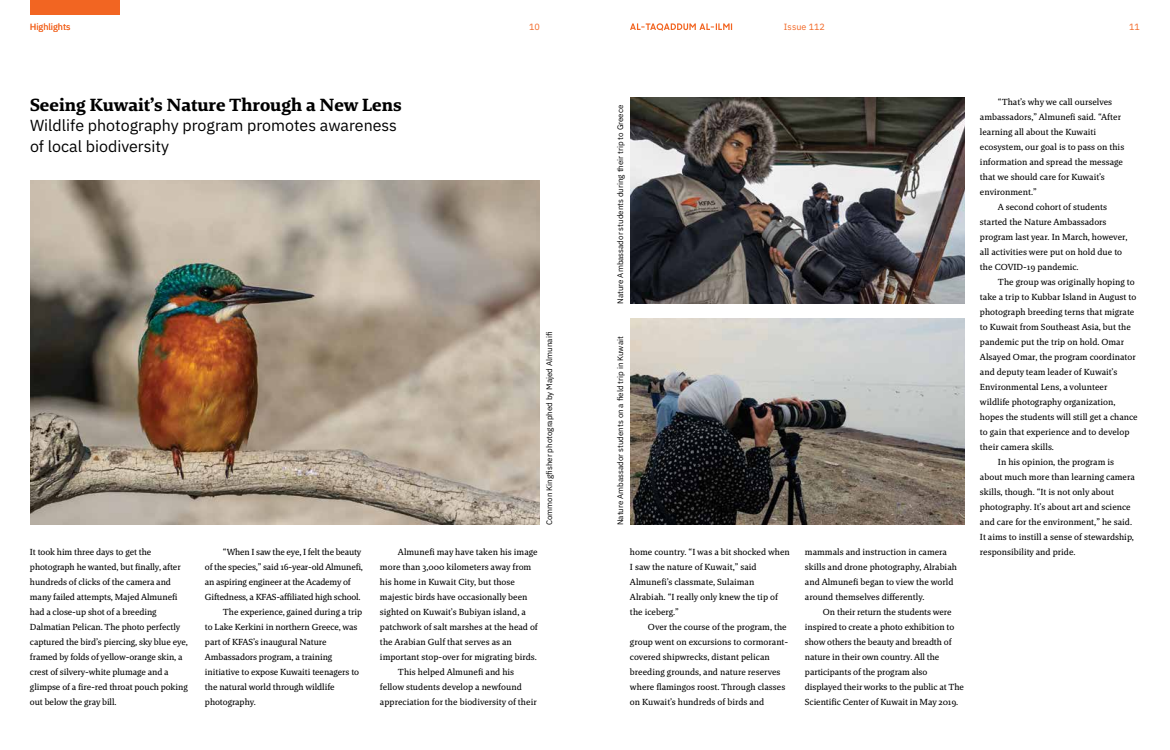
<style>
.page{position:relative;width:1170px;height:750px;background:#fff}
.page>*{position:absolute;margin:0;border:0;box-sizing:border-box;transform-origin:0 0}
.t1{font:700 18px "Brando Arabic";color:#000}
.t2{font:16px/20.5px "IBM Plex Arabic";color:#000}
.t3{font:9px/15px "Brando Arabic Text";color:#000}
.t4{font:9px "Brando Arabic Text";letter-spacing:-.02em;color:#000}
.t5{font:9px "IBM Plex Arabic";color:#f26522}
.t6{font:8px "IBM Plex Arabic";color:#000}
</style>
<div class="page">
<svg style="left:630px;top:23px;width:102px;height:8px"></svg>
<div style="left:30px;top:0;width:90px;height:15px;background:#f26522"></div>
<img style="left:30px;top:180px;width:510px;height:345px">
<img style="left:630px;top:98px;width:335px;height:206px">
<img style="left:630px;top:319px;width:335px;height:206px">
<p class="t5" style="left:30px;top:22px;width:42px">Highlights</p>
<p class="t5" style="left:529px;top:22px;width:12px">10</p>
<p class="t5" style="left:784px;top:22px;width:43px">Issue 112</p>
<p class="t5" style="left:1129px;top:22px;width:12px">11</p>
<h1 class="t1" style="left:30px;top:94px;width:373px">Seeing Kuwait’s Nature Through a New Lens</h1>
<h2 class="t2" style="left:30px;top:116px;width:369px">Wildlife photography program promotes awareness of local biodiversity</h2>
<p class="t6" style="left:616px;top:304px;width:201px;rotate:-90deg">Nature Ambassador students during their trip to Greece</p>
<p class="t6" style="left:545px;top:525px;width:195px;rotate:-90deg">Common Kingfisher photographed by Majed Almunaifi</p>
<p class="t6" style="left:616px;top:525px;width:190px;rotate:-90deg">Nature Ambassador students on a field trip in Kuwait</p>
<p class="t3" style="left:998px;top:95px;width:116px">“That’s why we call ourselves</p>
<p class="t3" style="left:980px;top:110px;width:143px">ambassadors,” Almunefi said. “After</p>
<p class="t3" style="left:980px;top:125px;width:118px">learning all about the Kuwaiti</p>
<p class="t3" style="left:980px;top:140px;width:146px">ecosystem, our goal is to pass on this</p>
<p class="t3" style="left:980px;top:155px;width:145px">information and spread the message</p>
<p class="t3" style="left:980px;top:170px;width:126px">that we should care for Kuwait’s</p>
<p class="t3" style="left:980px;top:185px;width:58px">environment.”</p>
<p class="t3" style="left:998px;top:200px;width:111px">A second cohort of students</p>
<p class="t3" style="left:980px;top:215px;width:128px">started the Nature Ambassadors</p>
<p class="t3" style="left:980px;top:230px;width:149px">program last year. In March, however,</p>
<p class="t3" style="left:980px;top:245px;width:144px">all activities were put on hold due to</p>
<p class="t3" style="left:980px;top:260px;width:100px">the COVID-19 pandemic.</p>
<p class="t3" style="left:998px;top:275px;width:138px">The group was originally hoping to</p>
<p class="t3" style="left:980px;top:290px;width:158px">take a trip to Kubbar Island in August to</p>
<p class="t3" style="left:980px;top:305px;width:156px">photograph breeding terns that migrate</p>
<p class="t3" style="left:980px;top:320px;width:152px">to Kuwait from Southeast Asia, but the</p>
<p class="t3" style="left:980px;top:335px;width:146px">pandemic put the trip on hold. Omar</p>
<p class="t3" style="left:980px;top:350px;width:157px">Alsayed Omar, the program coordinator</p>
<p class="t3" style="left:980px;top:365px;width:139px">and deputy team leader of Kuwait’s</p>
<p class="t3" style="left:980px;top:380px;width:129px">Environmental Lens, a volunteer</p>
<p class="t3" style="left:980px;top:395px;width:137px">wildlife photography organization,</p>
<p class="t3" style="left:980px;top:410px;width:159px">hopes the students will still get a chance</p>
<p class="t3" style="left:980px;top:425px;width:151px">to gain that experience and to develop</p>
<p class="t3" style="left:980px;top:440px;width:76px">their camera skills.</p>
<p class="t3" style="left:998px;top:455px;width:118px">In his opinion, the program is</p>
<p class="t3" style="left:980px;top:470px;width:156px">about much more than learning camera</p>
<p class="t3" style="left:980px;top:485px;width:136px">skills, though. “It is not only about</p>
<p class="t3" style="left:980px;top:500px;width:152px">photography. It’s about art and science</p>
<p class="t3" style="left:980px;top:515px;width:154px">and care for the environment,” he said.</p>
<p class="t3" style="left:980px;top:530px;width:156px">It aims to instill a sense of stewardship,</p>
<p class="t4" style="left:223px;top:546px;width:140px">“When I saw the eye, I felt the beauty</p>
<p class="t4" style="left:205px;top:561px;width:160px">of the species,” said 16-year-old Almunefi,</p>
<p class="t4" style="left:205px;top:576px;width:147px">an aspiring engineer at the Academy of</p>
<p class="t4" style="left:205px;top:591px;width:157px">Giftedness, a KFAS-affiliated high school.</p>
<p class="t3" style="left:223px;top:605px;width:141px">The experience, gained during a trip</p>
<p class="t3" style="left:205px;top:620px;width:154px">to Lake Kerkini in northern Greece, was</p>
<p class="t3" style="left:205px;top:635px;width:123px">part of KFAS’s inaugural Nature</p>
<p class="t3" style="left:205px;top:650px;width:129px">Ambassadors program, a training</p>
<p class="t3" style="left:205px;top:665px;width:156px">initiative to expose Kuwaiti teenagers to</p>
<p class="t3" style="left:205px;top:680px;width:131px">the natural world through wildlife</p>
<p class="t3" style="left:205px;top:695px;width:52px">photography.</p>
<p class="t3" style="left:630px;top:545px;width:161px">home country. “I was a bit shocked when<br>I saw the nature of Kuwait,” said<br>Almunefi’s classmate, Sulaiman<br>Alrabiah. “I really only knew the tip of the iceberg.”</p>
<p class="t3" style="left:630px;top:620px;width:160px;text-indent:18px">Over the course of the program, the group went on excursions to cormorant&shy;covered shipwrecks, distant pelican breeding grounds, and nature reserves where flamingos roost. Through classes on Kuwait’s hundreds of birds and</p>
<p class="t3" style="left:398px;top:545px;width:141px">Almunefi may have taken his image</p>
<p class="t3" style="left:380px;top:560px;width:153px">more than 3,000 kilometers away from</p>
<p class="t3" style="left:380px;top:575px;width:137px">his home in Kuwait City, but those</p>
<p class="t3" style="left:380px;top:590px;width:149px">majestic birds have occasionally been</p>
<p class="t3" style="left:380px;top:605px;width:147px">sighted on Kuwait’s Bubiyan island, a</p>
<p class="t3" style="left:380px;top:620px;width:159px">patchwork of salt marshes at the head of</p>
<p class="t3" style="left:380px;top:635px;width:133px">the Arabian Gulf that serves as an</p>
<p class="t3" style="left:380px;top:650px;width:158px">important stop-over for migrating birds.</p>
<p class="t3" style="left:398px;top:665px;width:118px">This helped Almunefi and his</p>
<p class="t3" style="left:380px;top:680px;width:143px">fellow students develop a newfound</p>
<p class="t3" style="left:380px;top:695px;width:158px">appreciation for the biodiversity of their</p>
<p class="t3" style="left:805px;top:545px;width:154px">mammals and instruction in camera skills and drone photography, Alrabiah and Almunefi began to view the world around themselves differently.</p>
<p class="t3" style="left:805px;top:605px;width:161px;text-indent:18px">On their return the students were inspired to create a photo exhibition to show others the beauty and breadth of nature in their own country. All the participants of the program also displayed their works to the public at The Scientific Center of Kuwait in May 2019.</p>
<p class="t3" style="left:30px;top:545px;width:123px">It took him three days to get the</p>
<p class="t3" style="left:980px;top:545px;width:97px">responsibility and pride.</p>
<p class="t3" style="left:30px;top:560px;width:159px">photograph he wanted, but finally, after hundreds of clicks of the camera and many failed attempts, Majed Almunefi had a close-up shot of a breeding Dalmatian Pelican. The photo perfectly captured the bird’s piercing, sky blue eye, framed by folds of yellow-orange skin, a crest of silvery-white plumage and a glimpse of a fire-red throat pouch poking out below the gray bill.</p>
</div>
